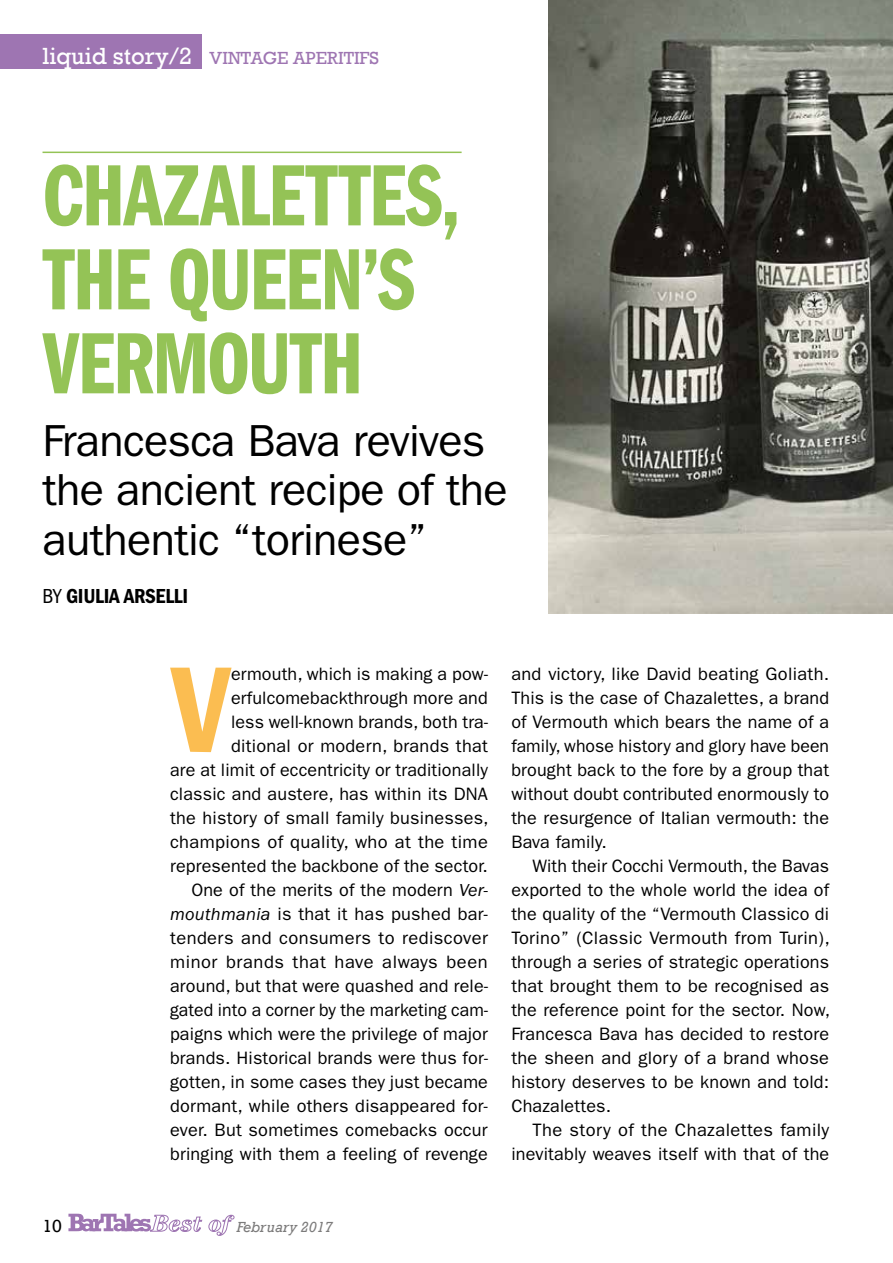
<style>
.page{position:relative;width:893px;height:1263px;background:#fff}
.page>*{position:absolute;margin:0;border:0;box-sizing:border-box;transform-origin:0 0}
.t1{font:126px "ITC Franklin Gothic Std Dm Cd";color:#fbbd51}
.t2{font:90px/84px "ITC Franklin Gothic Std Dm Cp";letter-spacing:-.015em;color:#94c356}
.t3{font:45px/49.5px "ITC Franklin Gothic Std";letter-spacing:-.015em;color:#000}
.t4{font:21px "ITC Franklin Gothic Std Dm Cd";letter-spacing:-.015em;color:#000}
.t5{font:18px/24px "ITC Franklin Gothic Std";letter-spacing:.01em;color:#000;text-align:right}
.t6{font:18px "Rockwell";color:#9e75b2}
.t7{font:18px "Rockwell";color:#000}
.t8{font:italic 15px "Rockwell";color:#7c7b7b}
.s1{font-size:24px;color:#fff}
.s2{font-family:"ITC Franklin Gothic Std";font-stretch:condensed}
.s3{font-style:italic}
</style>
<div class="page">
<svg style="left:68px;top:1214px;width:167px;height:22px"></svg>
<hr style="left:43px;top:152px;width:419px;height:1px;background:#94c356">
<img style="left:549px;top:0;width:344px;height:613px">
<div style="left:0;top:34px;width:202px;height:34px;background:#9e75b2"></div>
<p class="t6" style="left:43px;top:47px;width:338px"><span class="s1">liquid story/2</span> VINTAGE APERITIFS</p>
<h2 class="t2" style="left:43px;top:155px;width:420px">CHAZALETTES,<br>THE QUEEN’S<br>VERMOUTH</h2>
<h3 class="t3" style="left:43px;top:416px;width:467px">Francesca Bava revives the ancient recipe of the authentic “torinese”</h3>
<p class="t4" style="left:43px;top:584px;width:147px"><span class="s2">BY</span> GIULIA ARSELLI</p>
<p class="t5" style="left:170px;top:662px;width:320px">ermouth, which is making a pow&shy;erfulcomebackthrough more and<br>less well-known brands, both tra&shy;ditional or modern, brands that<br>are at limit of eccentricity or traditionally classic and austere, has within its DNA the history of small family businesses, champions of quality, who at the time represented the backbone of the sector.<br>One of the merits of the modern <span class="s3">Ver&shy;mouthmania</span> is that it has pushed bar&shy;tenders and consumers to rediscover minor brands that have always been around, but that were quashed and rele&shy;gated into a corner by the marketing cam&shy;paigns which were the privilege of major brands. Historical brands were thus for&shy;gotten, in some cases they just became dormant, while others disappeared for&shy;ever. But sometimes comebacks occur bringing with them a feeling of revenge</p>
<p class="t5" style="left:511px;top:662px;width:319px;text-align:justify">and victory, like David beating Goliath.<br>This is the case of Chazalettes, a brand of Vermouth which bears the name of a family, whose history and glory have been brought back to the fore by a group that without doubt contributed enormously to the resurgence of Italian vermouth: the Bava family.</p>
<h1 class="t1" style="left:172px;top:638px;width:59px">V</h1>
<p class="t5" style="left:511px;top:854px;width:320px;text-align:justify;text-indent:21px">With their Cocchi Vermouth, the Bavas exported to the whole world the idea of the quality of the “Vermouth Classico di Torino” (Classic Vermouth from Turin), through a series of strategic operations that brought them to be recognised as the reference point for the sector. Now, Francesca Bava has decided to restore the sheen and glory of a brand whose history deserves to be known and told:<br>Chazalettes.</p>
<p class="t5" style="left:511px;top:1118px;width:319px">The story of the Chazalettes family inevitably weaves itself with that of the</p>
<p class="t7" style="left:43px;top:1215px;width:21px">10</p>
<p class="t8" style="left:237px;top:1218px;width:98px">February 2017</p>
</div>
